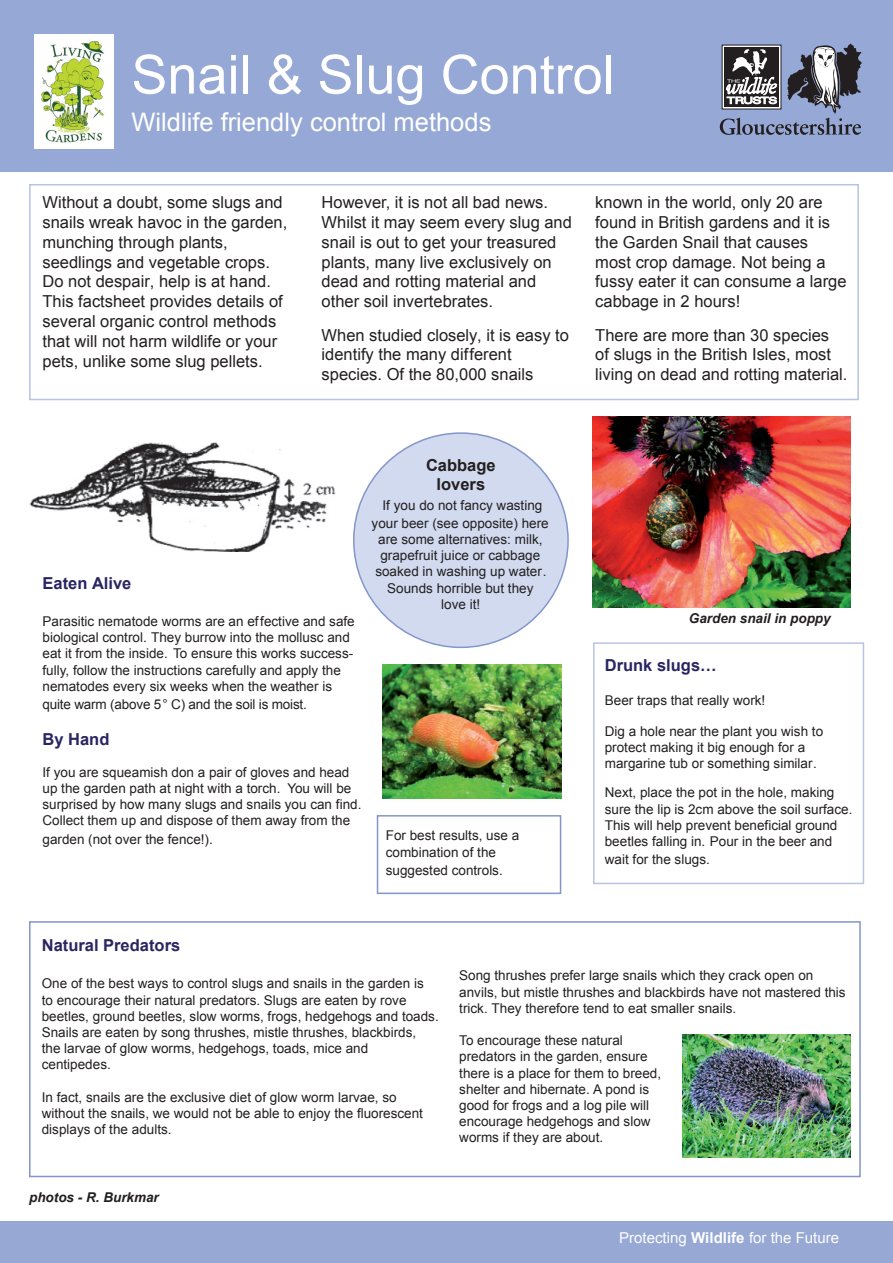
<style>
.page{position:relative;width:893px;height:1263px;background:#fff}
.page>*{position:absolute;margin:0;border:0;box-sizing:border-box;transform-origin:0 0}
.t1{font:54px "Arial";color:#fff}
.t2{font:54px "Arial";color:#fff}
.t3{font:700 27px "Arial";color:#fff}
.t4{font:25.5px "Arial";color:#fff}
.t5{font:16.5px/19.8px "Arial";color:#231f20}
.t6{font:700 16.5px "Arial";color:#292562}
.t7{font:700 16.5px/19.8px "Arial";color:#231f20;text-align:center}
.t8{font:15px "Arial";color:#fff}
.t9{font:13.5px/16.2px "Arial";color:#231f20}
.t10{font:italic 700 13.5px "Arial";color:#231f20}
.s1{font-style:inherit}
.s2{font-weight:700}
</style>
<div class="page">
<div style="left:0;top:1221px;width:892px;height:42px;background:#97a8d5"></div>
<div style="left:29px;top:184px;width:830px;height:216px;border:2px solid #b8c4e3"></div>
<div style="left:593px;top:642px;width:271px;height:242px;border:2px solid #b8c4e3"></div>
<img style="left:29px;top:443px;width:307px;height:109px">
<svg style="left:353px;top:432px;width:216px;height:216px"></svg>
<div style="left:377px;top:815px;width:184px;height:79px;border:2px solid #8395cb"></div>
<div style="left:29px;top:921px;width:832px;height:256px;border:2px solid #8395cb"></div>
<img style="left:383px;top:664px;width:178px;height:134px">
<img style="left:593px;top:417px;width:257px;height:190px">
<img style="left:682px;top:1035px;width:168px;height:123px">
<div style="left:0;top:0;width:893px;height:170px;background:#96a8d5"></div>
<svg style="left:720px;top:44px;width:142px;height:91px"></svg>
<img style="left:34px;top:34px;width:80px;height:115px">
<h1 class="t2" style="left:131px;top:39px;width:485px">Snail &amp; Slug Control</h1>
<h3 class="t4" style="left:131px;top:105px;width:361px">Wildlife friendly control methods</h3>
<h1 class="t1" style="left:201px;top:47px;width:486px">Snail &amp; Slug Control</h1>
<h2 class="t3" style="left:233px;top:106px;width:421px">Wildlife friendly control methods</h2>
<p class="t5" style="left:43px;top:193px;width:246px">Without a doubt, some slugs and snails wreak havoc in the garden, munching through plants, seedlings and vegetable crops.<br>Do not despair, help is at hand.<br>This factsheet provides details of several organic control methods that will not harm wildlife or your pets, unlike some slug pellets.</p>
<p class="t5" style="left:322px;top:193px;width:252px">However, it is not all bad news.<br>Whilst it may seem every slug and snail is out to get your treasured plants, many live exclusively on dead and rotting material and other soil invertebrates.</p>
<p class="t5" style="left:322px;top:325px;width:249px">When studied closely, it is easy to identify the many different species. Of the 80,000 snails</p>
<p class="t5" style="left:595px;top:193px;width:253px">known in the world, only 20 are found in British gardens and it is the Garden Snail that causes most crop damage. Not being a fussy eater it can consume a large cabbage in 2 hours!</p>
<p class="t5" style="left:595px;top:325px;width:254px">There are more than 30 species<br>of slugs in the British Isles, most living on dead and rotting material.</p>
<p class="t6" style="left:43px;top:572px;width:90px">Eaten Alive</p>
<p class="t9" style="left:43px;top:613px;width:314px">Parasitic nematode worms are an effective and safe biological control. They burrow into the mollusc and eat it from the inside. To ensure this works success&shy;fully, follow the instructions carefully and apply the nematodes every six weeks when the weather is</p>
<p class="t9" style="left:43px;top:696px;width:266px">quite warm (above 5<span class="s1">°</span> C) and the soil is moist.</p>
<p class="t6" style="left:43px;top:728px;width:68px">By Hand</p>
<p class="t9" style="left:43px;top:764px;width:320px">If you are squeamish don a pair of gloves and head up the garden path at night with a torch. You will be surprised by how many slugs and snails you can find.<br>Collect them up and dispose of them away from the</p>
<p class="t9" style="left:43px;top:831px;width:172px">garden (not over the fence!).</p>
<p class="t7" style="left:426px;top:455px;width:71px">Cabbage lovers</p>
<p class="t9" style="left:372px;top:497px;width:179px;line-height:17.5px;text-align:center">If you do not fancy wasting your beer (see opposite) here</p>
<p class="t9" style="left:375px;top:531px;width:173px;text-align:center">are some alternatives: milk, grapefruit juice or cabbage soaked in washing up water.<br>Sounds horrible but they love it!</p>
<p class="t9" style="left:386px;top:828px;width:135px">For best results, use a combination of the</p>
<p class="t9" style="left:386px;top:862px;width:119px"><span class="s1">sug</span>gested controls.</p>
<p class="t10" style="left:689px;top:610px;width:143px">Garden snail in poppy</p>
<p class="t6" style="left:605px;top:654px;width:113px">Drunk slugs…</p>
<p class="t9" style="left:605px;top:692px;width:162px">Beer traps that really work!</p>
<p class="t9" style="left:605px;top:723px;width:220px">Dig a hole near the plant you wish to <span class="s1">pro</span>tect making it big enough for a <span class="s1">margarine</span> tub or something similar.</p>
<p class="t9" style="left:605px;top:785px;width:249px">Next, place the pot in the hole, making sure the lip is 2cm above the soil surface.<br>This will help prevent beneficial ground beetles falling in. Pour in the beer and</p>
<p class="t9" style="left:605px;top:852px;width:107px">wait for the slugs.</p>
<p class="t6" style="left:42px;top:934px;width:140px">Natural Predators</p>
<p class="t9" style="left:42px;top:976px;width:398px">One of the best ways to control slugs and snails in the garden is<br>to encourage their natural predators. Slugs are eaten by rove <span class="s1">bee</span>tles, ground beetles, slow worms, frogs, hedgehogs and toads.<br>Snails are eaten by song thrushes, mistle thrushes, blackbirds,<br>the larvae of glow worms, hedgehogs, toads, mice and <span class="s1">cen</span>tipedes.</p>
<p class="t9" style="left:42px;top:1089px;width:383px">In fact, snails are the exclusive diet of glow worm larvae, so without the snails, we would not be able to enjoy the fluorescent displays of the adults.</p>
<p class="t10" style="left:29px;top:1188px;width:131px">photos - R. Burkmar</p>
<p class="t9" style="left:459px;top:968px;width:388px">Song thrushes prefer large snails which they crack open on anvils, but mistle thrushes and blackbirds have not mastered this trick. They therefore tend to eat smaller snails.</p>
<p class="t9" style="left:459px;top:1032px;width:203px">To encourage these natural <span class="s1">preda</span>tors in the garden, ensure <span class="s1">there is a</span> place for them to breed, <span class="s1">shelter and</span> hibernate. A pond is <span class="s1">good for frogs</span> and a log pile will <span class="s1">encourage hedge</span>hogs and slow <span class="s1">worms if they are</span> about.</p>
<p class="t8" style="left:619px;top:1228px;width:221px">Protecting <span class="s2">Wildlife</span> for the Future</p>
</div>
